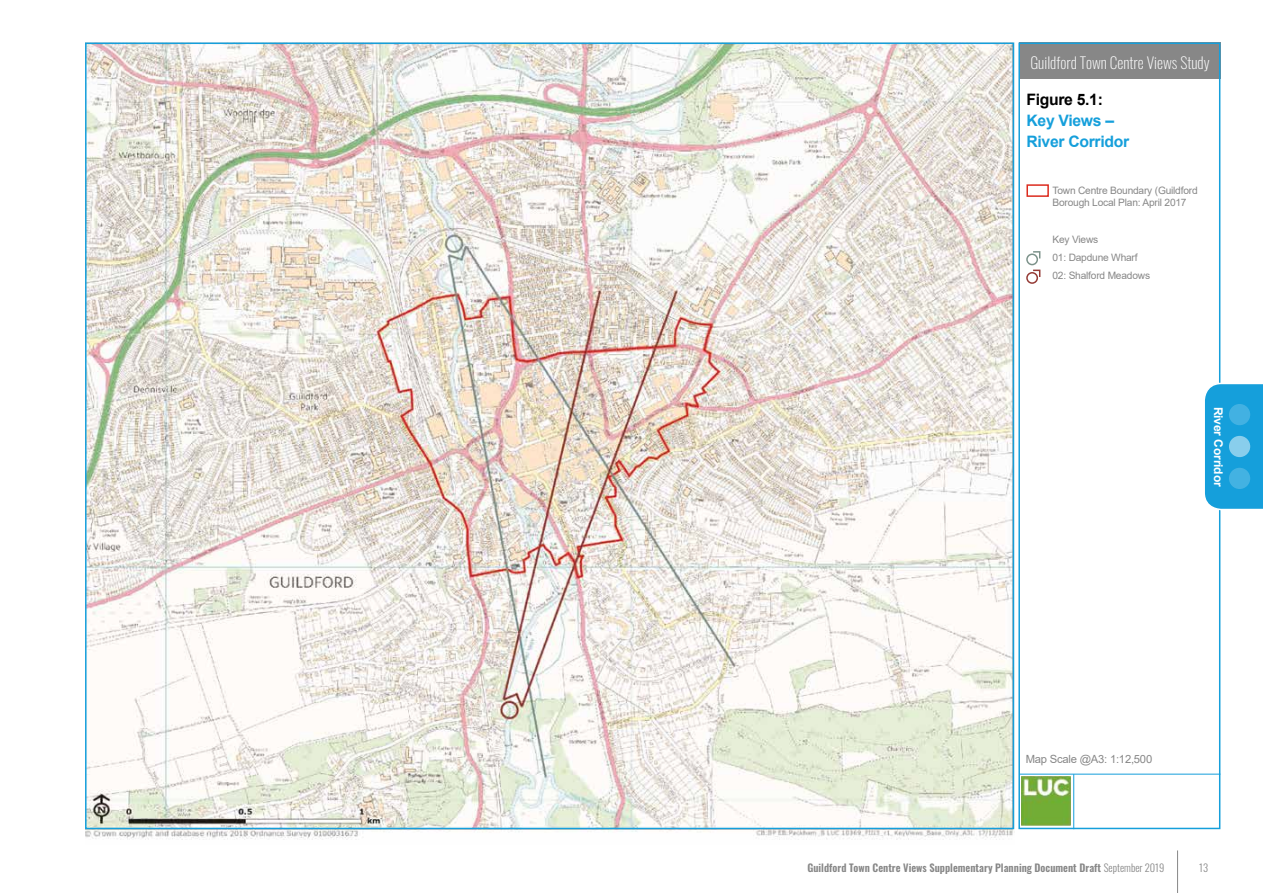
<style>
.page{position:relative;width:1263px;height:893px;background:#fff}
.page>*{position:absolute;margin:0;border:0;box-sizing:border-box;transform-origin:0 0}
.t1{font:700 15.75px/21px "Arial";letter-spacing:-.02em;color:#159fdb}
.t2{font:700 15.75px "Arial";letter-spacing:-.02em;color:#000}
.t3{font:200 15.6px "Oswald";color:#fff}
.t4{font:700 12px "Arial";letter-spacing:-.01em;color:#fff}
.t5{font:11.25px "Arial";letter-spacing:-.02em;color:#878787}
.t6{font:600 10.5px "Oswald";color:#878787}
.t7{font:300 10.5px "Oswald";color:#878787}
.t8{font:10.2px/18.5px "Arial";letter-spacing:-.02em;color:#878787}
.s1{font-weight:300}
</style>
<div class="page">
<hr style="left:1177px;top:850px;width:1px;height:43px;background:#878787">
<img style="left:1021px;top:776px;width:50px;height:49px">
<img style="left:85px;top:46px;width:929px;height:794px">
<div style="left:1019px;top:43px;width:201px;height:36px;background:#878787"></div>
<div style="left:1018px;top:43px;width:202px;height:786px;border:2px solid #159fdb"></div>
<div style="left:1026px;top:184px;width:23px;height:13px;border:2px solid #dc2b1e"></div>
<div style="left:1026px;top:253px;width:12px;height:12px;border:2px solid #7d938b;border-radius:50%"></div>
<svg style="left:1031px;top:251px;width:10px;height:9px"></svg>
<div style="left:1026px;top:272px;width:12px;height:12px;border:2px solid #953b36;border-radius:50%"></div>
<svg style="left:1031px;top:269px;width:10px;height:9px"></svg>
<hr style="left:1019px;top:774px;width:201px;height:1px;background:#159fdb">
<hr style="left:1073px;top:774px;width:1px;height:55px;background:#159fdb">
<svg style="left:1205px;top:382px;width:58px;height:129px;background:#22a4dd"></svg>
<div style="left:1229px;top:404px;width:21px;height:21px;background:#42b1e2;border-radius:50%"></div>
<div style="left:1229px;top:436px;width:21px;height:21px;background:#89ceec;border-radius:50%"></div>
<div style="left:1229px;top:468px;width:21px;height:21px;background:#43b2e2;border-radius:50%"></div>
<h2 class="t3" style="left:1030px;top:49px;width:181px">Guildford Town Centre Views Study</h2>
<h1 class="t2" style="left:1026px;top:88px;width:78px">Figure 5.1:</h1>
<h1 class="t1" style="left:1026px;top:110px;width:104px">Key Views –<br>River Corridor</h1>
<p class="t8" style="left:1052px;top:184px;width:147px;line-height:12px">Town Centre Boundary (Guildford<br>Borough Local Plan: April 2017</p>
<p class="t8" style="left:1052px;top:230px;width:99px">Key Views<br>01: Dapdune Wharf<br>02: Shalford Meadows</p>
<p class="t4" style="left:1227px;top:407px;width:81px;rotate:90deg">River Corridor</p>
<p class="t5" style="left:1026px;top:751px;width:128px">Map Scale @A3: 1:12,500</p>
<p class="t6" style="left:807px;top:862px;width:358px">Guildford Town Centre Views Supplementary Planning Document Draft <span class="s1">September 2019</span></p>
<p class="t7" style="left:1199px;top:858px;width:10px">13</p>
</div>
